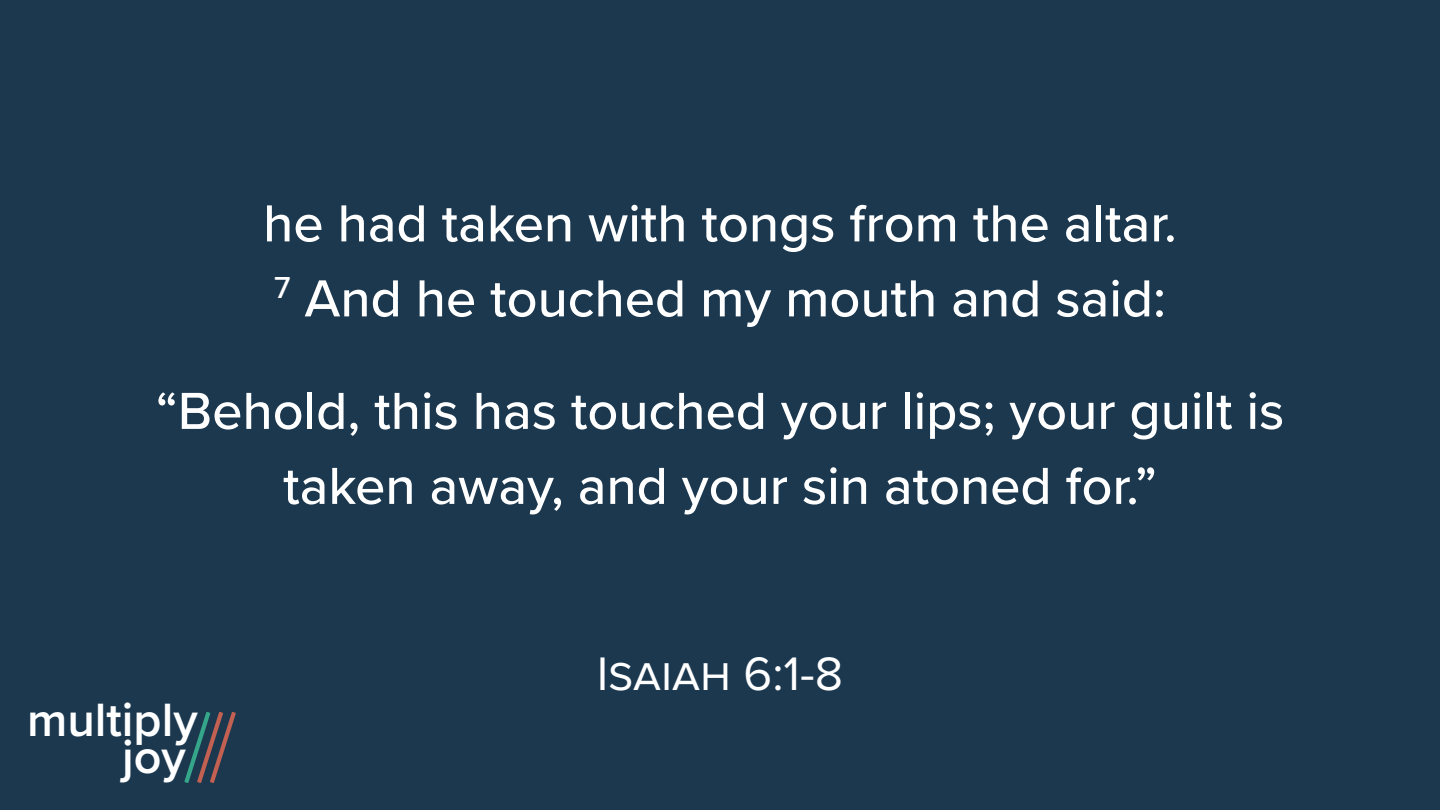
<style>
.page{position:relative;width:1440px;height:810px;background:#1b384f}
.page>*{position:absolute;margin:0;border:0;box-sizing:border-box;transform-origin:0 0}
.t1{font:500 54px/75px "Proxima Nova";color:#fff;text-align:center}
.t2{font:48.75px "Proxima Nova";color:#fff}
.t3{font:600 48.45px "Proxima Nova";color:#fff}
</style>
<div class="page">
<svg style="left:184px;top:712px;width:52px;height:71px"></svg>
<p class="t1" style="left:263px;top:184px;width:915px">he had taken with tongs from the altar.</p>
<p class="t1" style="left:274px;top:259px;width:893px"><sup>7</sup> And he touched my mouth and said:</p>
<p class="t1" style="left:156px;top:371px;width:1130px">“Behold, this has touched your lips; your guilt is taken away, and your sin atoned for.”</p>
<p class="t3" style="left:27px;top:683px;width:172px">multiply</p>
<p class="t3" style="left:122px;top:721px;width:65px">joy</p>
<p class="t2" style="left:597px;top:637px;width:248px">Isaiah 6:1-8</p>
</div>
